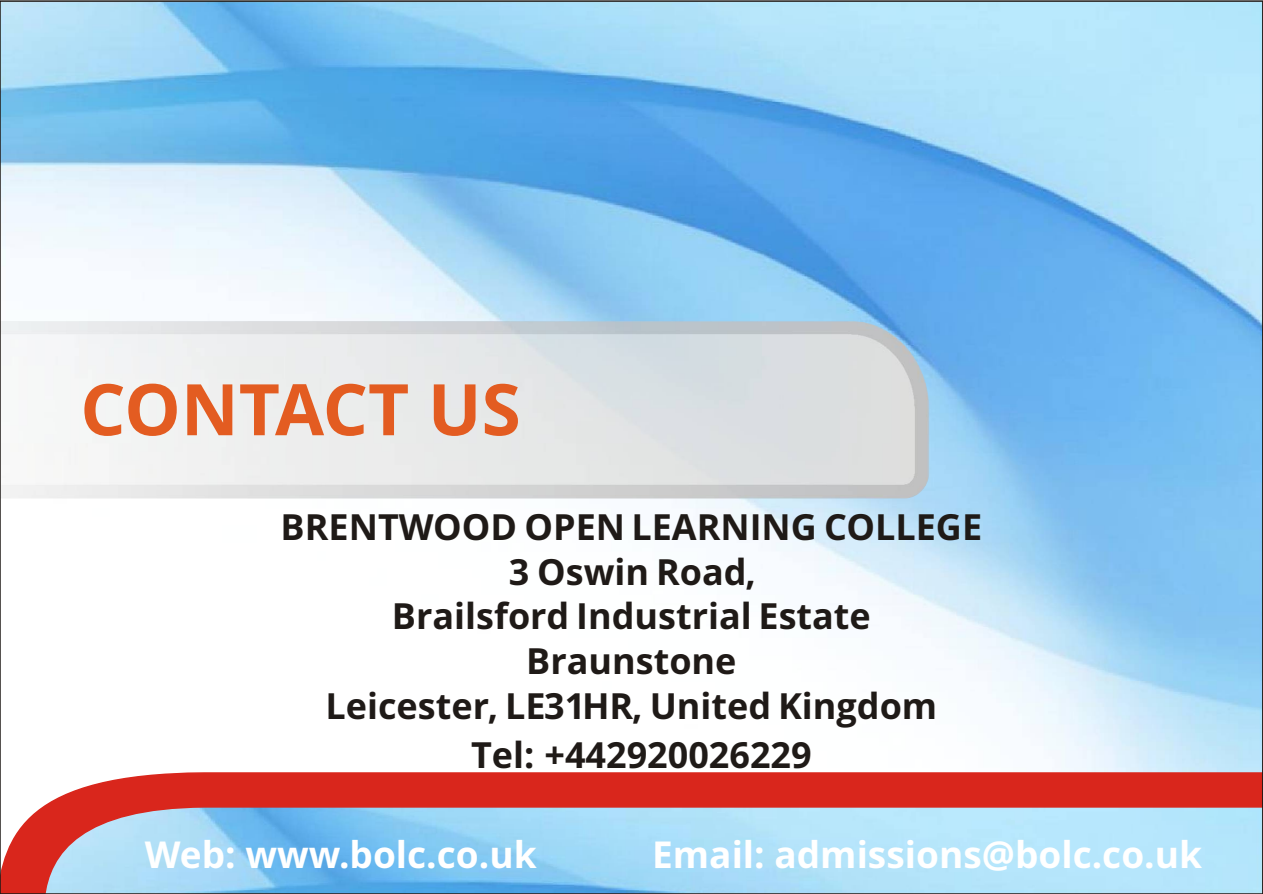
<style>
.page{position:relative;width:1263px;height:894px;background:#fff}
.page>*{position:absolute;margin:0;border:0;box-sizing:border-box;transform-origin:0 0}
.t1{font:700 71.25px "Open Sans";color:#e35c21}
.t2{font:700 37.05px "Open Sans";color:#fff}
.t3{font:700 36px/44.7px "Open Sans";color:#1f1a17;text-align:center}
</style>
<div class="page">
<img style="left:3px;top:3px;width:1257px;height:769px">
<svg style="left:3px;top:772px;width:1257px;height:119px;background:#b4a1b2"></svg>
<img style="left:3px;top:321px;width:926px;height:178px">
<h1 class="t1" style="left:80px;top:381px;width:442px">CONTACT US</h1>
<p class="t3" style="left:281px;top:509px;width:703px">BRENTWOOD OPEN LEARNING COLLEGE<br>3 Oswin Road,<br>Brailsford Industrial Estate<br>Braunstone<br>Leicester, LE31HR, United Kingdom</p>
<p class="t3" style="left:471px;top:736px;width:342px">Tel: +442920026229</p>
<p class="t2" style="left:145px;top:839px;width:393px">Web: www.bolc.co.uk</p>
<p class="t2" style="left:652px;top:839px;width:551px">Email: admissions@bolc.co.uk</p>
</div>
